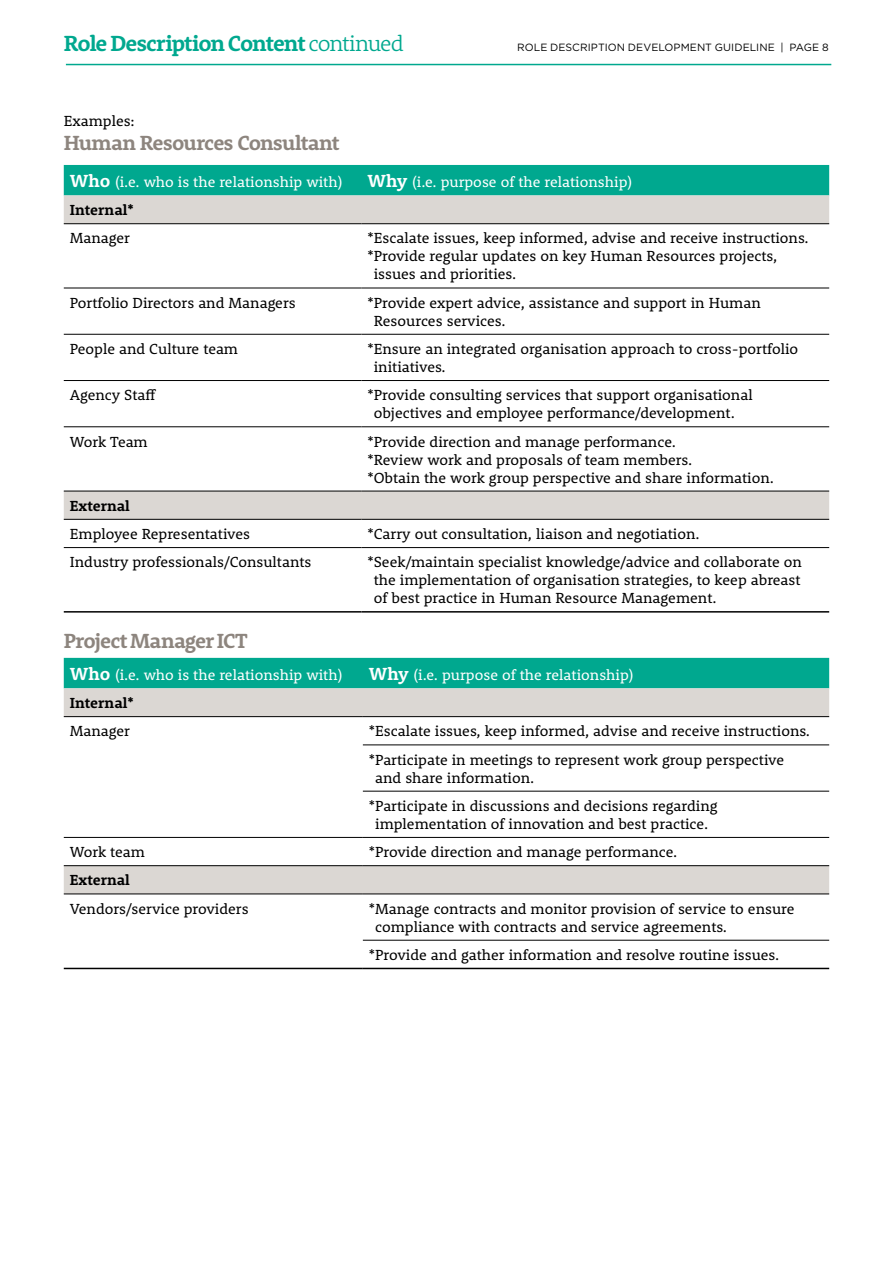
<style>
.page{position:relative;width:893px;height:1263px;background:#fff}
.page>*{position:absolute;margin:0;border:0;box-sizing:border-box;transform-origin:0 0}
.t1{font:700 22.5px "Rooney";letter-spacing:-.045em;color:#00a88f}
.t2{font:700 21px "Rooney";letter-spacing:-.045em;color:#8d857e}
.t3{font:15px/18px "Rooney";color:#000}
.t4{font:15px "Rooney";color:#fff}
.t5{font:700 15px "Rooney";color:#000}
.t6{font:10.5px "Gotham";letter-spacing:.01em;color:#000}
.s1{font-weight:300}
.s2{font-weight:700;font-size:18px}
</style>
<div class="page">
<div style="left:64px;top:165px;width:765px;height:30px;background:#00a88f"></div>
<svg style="left:64px;top:195px;width:765px;height:324px"></svg>
<hr style="left:64px;top:611px;width:297px;height:2px;background:#000">
<hr style="left:361px;top:611px;width:468px;height:2px;background:#000">
<hr style="left:64px;top:288px;width:297px;height:1px;background:#000">
<hr style="left:361px;top:288px;width:468px;height:1px;background:#000">
<hr style="left:64px;top:334px;width:297px;height:1px;background:#000">
<hr style="left:361px;top:334px;width:468px;height:1px;background:#000">
<hr style="left:64px;top:380px;width:297px;height:1px;background:#000">
<hr style="left:361px;top:380px;width:468px;height:1px;background:#000">
<hr style="left:64px;top:426px;width:297px;height:1px;background:#000">
<hr style="left:361px;top:426px;width:468px;height:1px;background:#000">
<hr style="left:64px;top:547px;width:297px;height:1px;background:#000">
<hr style="left:361px;top:547px;width:468px;height:1px;background:#000">
<hr style="left:64px;top:491px;width:297px;height:1px;background:#000">
<hr style="left:361px;top:491px;width:468px;height:1px;background:#000">
<hr style="left:64px;top:519px;width:297px;height:1px;background:#000">
<hr style="left:361px;top:519px;width:468px;height:1px;background:#000">
<hr style="left:64px;top:223px;width:297px;height:1px;background:#000">
<hr style="left:361px;top:223px;width:468px;height:1px;background:#000">
<div style="left:64px;top:658px;width:765px;height:30px;background:#00a88f"></div>
<svg style="left:64px;top:688px;width:765px;height:206px"></svg>
<hr style="left:64px;top:716px;width:299px;height:1px;background:#000">
<hr style="left:363px;top:716px;width:466px;height:1px;background:#000">
<hr style="left:363px;top:745px;width:466px;height:1px;background:#000">
<hr style="left:363px;top:791px;width:466px;height:1px;background:#000">
<hr style="left:64px;top:837px;width:299px;height:1px;background:#000">
<hr style="left:363px;top:837px;width:466px;height:1px;background:#000">
<hr style="left:363px;top:940px;width:466px;height:1px;background:#000">
<hr style="left:64px;top:968px;width:299px;height:1px;background:#000">
<hr style="left:363px;top:968px;width:466px;height:1px;background:#000">
<hr style="left:64px;top:865px;width:299px;height:1px;background:#000">
<hr style="left:363px;top:865px;width:466px;height:1px;background:#000">
<hr style="left:64px;top:894px;width:299px;height:1px;background:#000">
<hr style="left:363px;top:894px;width:466px;height:1px;background:#000">
<hr style="left:66px;top:64px;width:765px;height:1px;background:#00a88f">
<h1 class="t1" style="left:64px;top:29px;width:342px">Role Description Content <span class="s1">continued</span></h1>
<p class="t6" style="left:517px;top:42px;width:313px">ROLE DESCRIPTION DEVELOPMENT GUIDELINE | PAGE 8</p>
<p class="t3" style="left:64px;top:112px;width:73px">Examples:</p>
<h2 class="t2" style="left:64px;top:129px;width:277px">Human Resources Consultant</h2>
<p class="t4" style="left:70px;top:172px;width:274px"><span class="s2">Who</span> (i.e. who is the relationship with)</p>
<p class="t4" style="left:367px;top:172px;width:266px"><span class="s2">Why</span> (i.e. purpose of the relationship)</p>
<p class="t5" style="left:70px;top:200px;width:65px">Internal*</p>
<p class="t3" style="left:70px;top:229px;width:62px">Manager</p>
<p class="t3" style="left:367px;top:229px;width:443px">*Escalate issues, keep informed, advise and receive instructions.</p>
<p class="t3" style="left:367px;top:247px;width:411px">*Provide regular updates on key Human Resources projects,</p>
<p class="t3" style="left:374px;top:265px;width:144px">issues and priorities.</p>
<p class="t3" style="left:70px;top:293px;width:227px">Portfolio Directors and Managers</p>
<p class="t3" style="left:374px;top:293px;width:389px;text-indent:-6px">*Provide expert advice, assistance and support in Human<br>Resources services.</p>
<p class="t3" style="left:70px;top:339px;width:170px">People and Culture team</p>
<p class="t3" style="left:374px;top:339px;width:426px;text-indent:-6px">*Ensure an integrated organisation approach to cross-portfolio initiatives.</p>
<p class="t3" style="left:70px;top:386px;width:88px">Agency Staff</p>
<p class="t3" style="left:374px;top:386px;width:380px;text-indent:-6px">*Provide consulting services that support organisational objectives and employee performance/development.</p>
<p class="t3" style="left:70px;top:432px;width:79px">Work Team</p>
<p class="t3" style="left:367px;top:432px;width:408px">*Provide direction and manage performance.<br>*Review work and proposals of team members.<br>*Obtain the work group perspective and share information.</p>
<p class="t5" style="left:70px;top:496px;width:62px">External</p>
<p class="t3" style="left:70px;top:524px;width:182px">Employee Representatives</p>
<p class="t3" style="left:367px;top:524px;width:334px">*Carry out consultation, liaison and negotiation.</p>
<p class="t3" style="left:70px;top:553px;width:243px">Industry professionals/Consultants</p>
<p class="t3" style="left:374px;top:553px;width:430px;text-align:justify;text-indent:-6px">*Seek/maintain specialist knowledge/advice and collaborate on the implementation of organisation strategies, to keep abreast of best practice in Human Resource Management.</p>
<h2 class="t2" style="left:64px;top:627px;width:185px">Project Manager ICT</h2>
<p class="t4" style="left:70px;top:665px;width:274px"><span class="s2">Who</span> (i.e. who is the relationship with)</p>
<p class="t4" style="left:369px;top:665px;width:266px"><span class="s2">Why</span> (i.e. purpose of the relationship)</p>
<p class="t5" style="left:70px;top:693px;width:65px">Internal*</p>
<p class="t3" style="left:70px;top:722px;width:62px">Manager</p>
<p class="t3" style="left:369px;top:717px;width:443px;line-height:28.2px">*Escalate issues, keep informed, advise and receive instructions. *Participate in meetings to represent work group perspective</p>
<p class="t3" style="left:369px;top:763px;width:350px;line-height:28.2px;text-indent:6px">and share information.<br>*Participate in discussions and decisions regarding</p>
<p class="t3" style="left:375px;top:814px;width:335px">implementation of innovation and best practice.</p>
<p class="t3" style="left:70px;top:842px;width:77px">Work team</p>
<p class="t3" style="left:369px;top:842px;width:310px">*Provide direction and manage performance.</p>
<p class="t5" style="left:70px;top:870px;width:62px">External</p>
<p class="t3" style="left:70px;top:899px;width:180px">Vendors/service providers</p>
<p class="t3" style="left:375px;top:899px;width:421px;text-indent:-6px">*Manage contracts and monitor provision of service to ensure compliance with contracts and service agreements.</p>
<p class="t3" style="left:369px;top:945px;width:412px">*Provide and gather information and resolve routine issues.</p>
</div>
